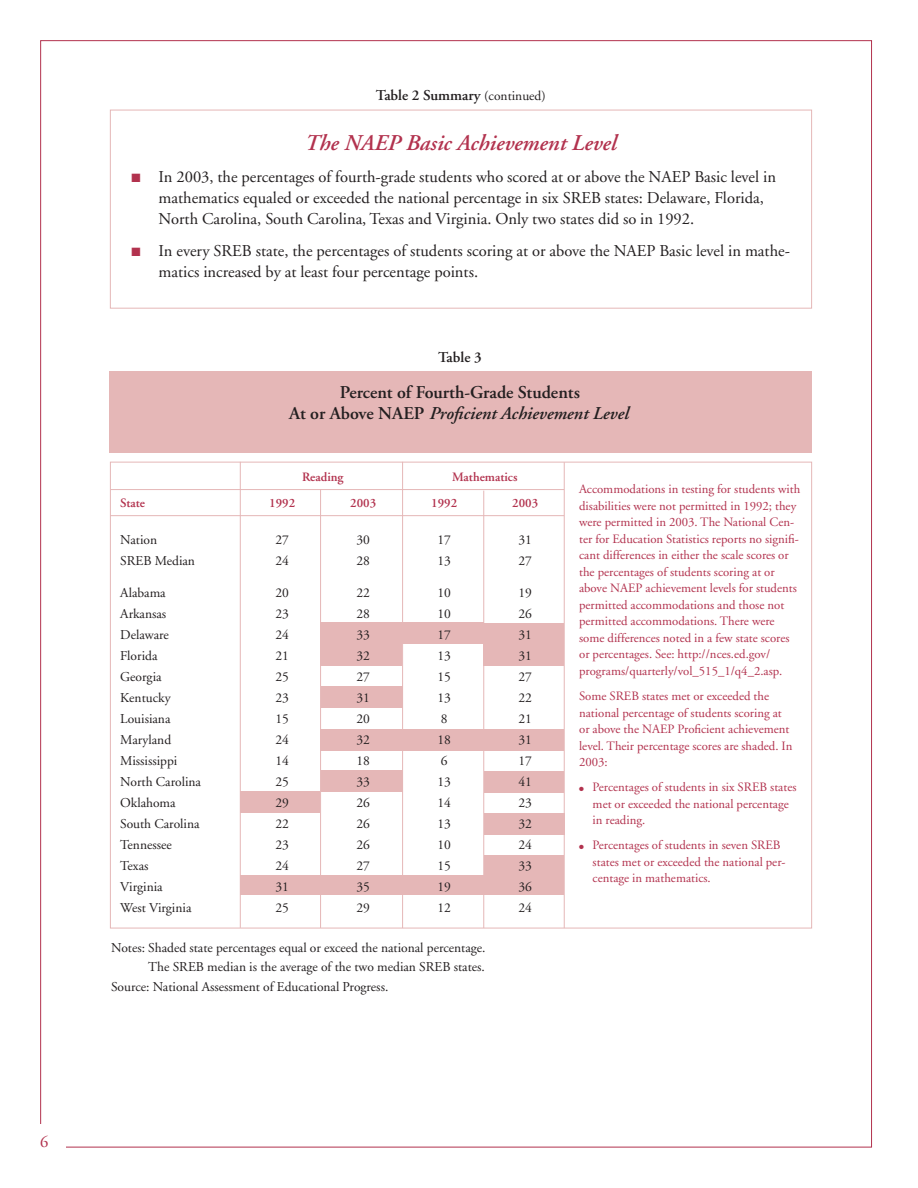
<style>
.page{position:relative;width:918px;height:1188px;background:#fff}
.page>*{position:absolute;margin:0;border:0;box-sizing:border-box;transform-origin:0 0}
.t1{font:italic 600 22.5px "Adobe Garamond";color:#b2324e}
.t2{font:600 18px/21px "Adobe Garamond";color:#231f20;text-align:center}
.t3{font:16.5px/21px "Adobe Garamond";color:#231f20}
.t4{font:16.5px "Adobe Garamond";color:#b2324e}
.t5{font:600 15px "Adobe Garamond";color:#231f20}
.t6{font:13.5px "Adobe Garamond";color:#231f20}
.t7{font:12.75px/16.5px "Adobe Garamond";color:#b2324e}
.t8{font:600 12.75px "Adobe Garamond";color:#b2324e}
.s1{font-weight:400;font-size:13.5px}
.s2{color:#b2324e}
.s3{font-style:italic}
</style>
<div class="page">
<div style="left:241px;top:875px;width:323px;height:20px;background:#e5b7b7"></div>
<div style="left:321px;top:687px;width:81px;height:21px;background:#e5b7b7"></div>
<div style="left:321px;top:622px;width:81px;height:44px;background:#e5b7b7"></div>
<div style="left:484px;top:623px;width:80px;height:42px;background:#e5b7b7"></div>
<div style="left:321px;top:729px;width:243px;height:21px;background:#e5b7b7"></div>
<div style="left:321px;top:771px;width:81px;height:21px;background:#e5b7b7"></div>
<div style="left:240px;top:792px;width:80px;height:21px;background:#e5b7b7"></div>
<div style="left:484px;top:813px;width:80px;height:21px;background:#e5b7b7"></div>
<div style="left:484px;top:855px;width:80px;height:21px;background:#e5b7b7"></div>
<div style="left:402px;top:623px;width:82px;height:21px;background:#e5b7b7"></div>
<div style="left:484px;top:772px;width:80px;height:21px;background:#e5b7b7"></div>
<div style="left:109px;top:372px;width:702px;height:81px;background:#e5b7b7"></div>
<hr style="left:110px;top:489px;width:454px;height:1px;background:#e5b7b7">
<hr style="left:564px;top:462px;width:1px;height:466px;background:#e5b7b7">
<hr style="left:110px;top:515px;width:454px;height:1px;background:#e5b7b7">
<hr style="left:483px;top:491px;width:1px;height:437px;background:#e5b7b7">
<hr style="left:402px;top:462px;width:1px;height:466px;background:#e5b7b7">
<hr style="left:320px;top:489px;width:1px;height:439px;background:#e5b7b7">
<hr style="left:240px;top:462px;width:1px;height:466px;background:#e5b7b7">
<div style="left:110px;top:110px;width:702px;height:199px;border:1px solid #e5b7b7"></div>
<p class="t4" style="left:40px;top:1136px;width:10px">6</p>
<p class="t5" style="left:376px;top:89px;width:172px">Table 2 Summary <span class="s1">(continued)</span></p>
<h1 class="t1" style="left:304px;top:134px;width:313px">The NAEP Basic Achievement Level</h1>
<p class="t3" style="left:159px;top:168px;width:619px;text-indent:-27px"><span class="s2">■</span> In 2003, the percentages of fourth-grade students who scored at or above the NAEP Basic level in mathematics equaled or exceeded the national percentage in six SREB states: Delaware, Florida,<br>North Carolina, South Carolina, Texas and Virginia. Only two states did so in 1992.</p>
<p class="t3" style="left:159px;top:242px;width:633px;text-indent:-27px"><span class="s2">■</span> In every SREB state, the percentages of students scoring at or above the NAEP Basic level in mathe&shy;matics increased by at least four percentage points.</p>
<p class="t5" style="left:438px;top:351px;width:45px">Table 3</p>
<h2 class="t2" style="left:289px;top:383px;width:341px">Percent of Fourth-Grade Students<br>At or Above NAEP <span class="s3">Proficient Achievement Level</span></h2>
<p class="t8" style="left:302px;top:472px;width:43px">Reading</p>
<p class="t8" style="left:452px;top:472px;width:67px">Mathematics</p>
<p class="t8" style="left:120px;top:498px;width:26px">State</p>
<p class="t8" style="left:269px;top:498px;width:27px">1992</p>
<p class="t8" style="left:350px;top:498px;width:27px">2003</p>
<p class="t8" style="left:431px;top:498px;width:27px">1992</p>
<p class="t8" style="left:512px;top:498px;width:27px">2003</p>
<p class="t6" style="left:120px;top:534px;width:38px">Nation</p>
<p class="t6" style="left:276px;top:534px;width:15px">27</p>
<p class="t6" style="left:357px;top:534px;width:15px">30</p>
<p class="t6" style="left:438px;top:534px;width:15px">17</p>
<p class="t6" style="left:519px;top:534px;width:15px">31</p>
<p class="t6" style="left:120px;top:555px;width:76px">SREB Median</p>
<p class="t6" style="left:276px;top:555px;width:15px">24</p>
<p class="t6" style="left:357px;top:555px;width:15px">28</p>
<p class="t6" style="left:438px;top:555px;width:15px">13</p>
<p class="t6" style="left:519px;top:555px;width:15px">27</p>
<p class="t6" style="left:120px;top:587px;width:47px">Alabama</p>
<p class="t6" style="left:276px;top:587px;width:15px">20</p>
<p class="t6" style="left:357px;top:587px;width:15px">22</p>
<p class="t6" style="left:438px;top:587px;width:15px">10</p>
<p class="t6" style="left:519px;top:587px;width:15px">19</p>
<p class="t6" style="left:120px;top:608px;width:48px">Arkansas</p>
<p class="t6" style="left:276px;top:608px;width:15px">23</p>
<p class="t6" style="left:357px;top:608px;width:15px">28</p>
<p class="t6" style="left:438px;top:608px;width:15px">10</p>
<p class="t6" style="left:519px;top:608px;width:15px">26</p>
<p class="t6" style="left:120px;top:629px;width:50px">Delaware</p>
<p class="t6" style="left:276px;top:629px;width:15px">24</p>
<p class="t6" style="left:357px;top:629px;width:15px">33</p>
<p class="t6" style="left:438px;top:629px;width:15px">17</p>
<p class="t6" style="left:519px;top:629px;width:15px">31</p>
<p class="t6" style="left:120px;top:650px;width:39px">Florida</p>
<p class="t6" style="left:276px;top:650px;width:15px">21</p>
<p class="t6" style="left:357px;top:650px;width:15px">32</p>
<p class="t6" style="left:438px;top:650px;width:15px">13</p>
<p class="t6" style="left:519px;top:650px;width:15px">31</p>
<p class="t6" style="left:120px;top:671px;width:43px">Georgia</p>
<p class="t6" style="left:276px;top:671px;width:15px">25</p>
<p class="t6" style="left:357px;top:671px;width:15px">27</p>
<p class="t6" style="left:438px;top:671px;width:15px">15</p>
<p class="t6" style="left:519px;top:671px;width:15px">27</p>
<p class="t6" style="left:120px;top:692px;width:52px">Kentucky</p>
<p class="t6" style="left:276px;top:692px;width:15px">23</p>
<p class="t6" style="left:357px;top:692px;width:15px">31</p>
<p class="t6" style="left:438px;top:692px;width:15px">13</p>
<p class="t6" style="left:519px;top:692px;width:15px">22</p>
<p class="t6" style="left:120px;top:713px;width:52px">Louisiana</p>
<p class="t6" style="left:276px;top:713px;width:15px">15</p>
<p class="t6" style="left:357px;top:713px;width:15px">20</p>
<p class="t6" style="left:441px;top:713px;width:8px">8</p>
<p class="t6" style="left:519px;top:713px;width:15px">21</p>
<p class="t6" style="left:120px;top:734px;width:52px">Maryland</p>
<p class="t6" style="left:276px;top:734px;width:15px">24</p>
<p class="t6" style="left:357px;top:734px;width:15px">32</p>
<p class="t6" style="left:438px;top:734px;width:15px">18</p>
<p class="t6" style="left:519px;top:734px;width:15px">31</p>
<p class="t6" style="left:120px;top:755px;width:59px">Mississippi</p>
<p class="t6" style="left:276px;top:755px;width:15px">14</p>
<p class="t6" style="left:357px;top:755px;width:15px">18</p>
<p class="t6" style="left:441px;top:755px;width:8px">6</p>
<p class="t6" style="left:519px;top:755px;width:15px">17</p>
<p class="t6" style="left:120px;top:776px;width:82px">North Carolina</p>
<p class="t6" style="left:276px;top:776px;width:15px">25</p>
<p class="t6" style="left:357px;top:776px;width:15px">33</p>
<p class="t6" style="left:438px;top:776px;width:15px">13</p>
<p class="t6" style="left:519px;top:776px;width:15px">41</p>
<p class="t6" style="left:120px;top:797px;width:57px">Oklahoma</p>
<p class="t6" style="left:276px;top:797px;width:15px">29</p>
<p class="t6" style="left:357px;top:797px;width:15px">26</p>
<p class="t6" style="left:438px;top:797px;width:15px">14</p>
<p class="t6" style="left:519px;top:797px;width:15px">23</p>
<p class="t6" style="left:120px;top:818px;width:81px">South Carolina</p>
<p class="t6" style="left:276px;top:818px;width:15px">22</p>
<p class="t6" style="left:357px;top:818px;width:15px">26</p>
<p class="t6" style="left:438px;top:818px;width:15px">13</p>
<p class="t6" style="left:519px;top:818px;width:15px">32</p>
<p class="t6" style="left:120px;top:839px;width:53px">Tennessee</p>
<p class="t6" style="left:276px;top:839px;width:15px">23</p>
<p class="t6" style="left:357px;top:839px;width:15px">26</p>
<p class="t6" style="left:438px;top:839px;width:15px">10</p>
<p class="t6" style="left:519px;top:839px;width:15px">24</p>
<p class="t6" style="left:120px;top:860px;width:30px">Texas</p>
<p class="t6" style="left:276px;top:860px;width:15px">24</p>
<p class="t6" style="left:357px;top:860px;width:15px">27</p>
<p class="t6" style="left:438px;top:860px;width:15px">15</p>
<p class="t6" style="left:519px;top:860px;width:15px">33</p>
<p class="t6" style="left:120px;top:881px;width:44px">Virginia</p>
<p class="t6" style="left:276px;top:881px;width:15px">31</p>
<p class="t6" style="left:357px;top:881px;width:15px">35</p>
<p class="t6" style="left:438px;top:881px;width:15px">19</p>
<p class="t6" style="left:519px;top:881px;width:15px">36</p>
<p class="t6" style="left:120px;top:902px;width:73px">West Virginia</p>
<p class="t6" style="left:276px;top:902px;width:15px">25</p>
<p class="t6" style="left:357px;top:902px;width:15px">29</p>
<p class="t6" style="left:438px;top:902px;width:15px">12</p>
<p class="t6" style="left:519px;top:902px;width:15px">24</p>
<p class="t6" style="left:111px;top:942px;width:376px">Notes: Shaded state percentages equal or exceed the national percentage.</p>
<p class="t6" style="left:148px;top:962px;width:338px">The SREB median is the average of the two median SREB states.</p>
<p class="t6" style="left:111px;top:981px;width:279px">Source: National Assessment of Educational Progress.</p>
<p class="t7" style="left:579px;top:482px;width:223px">Accommodations in testing for students with disabilities were not permitted in 1992; they were permitted in 2003. The National Cen&shy;ter for Education Statistics reports no signifi&shy;cant differences in either the scale scores or the percentages of students scoring at or above NAEP achievement levels for students permitted accommodations and those not permitted accommodations. There were some differences noted in a few state scores or percentages. See: http://nces.ed.gov/ programs/quarterly/vol_515_1/q4_2.asp.</p>
<p class="t7" style="left:579px;top:689px;width:215px">Some SREB states met or exceeded the national percentage of students scoring at or above the NAEP Proficient achievement level. Their percentage scores are shaded. In 2003:</p>
<p class="t7" style="left:593px;top:780px;width:205px;text-indent:-14px">● Percentages of students in six SREB states met or exceeded the national percentage in reading.</p>
<p class="t7" style="left:593px;top:838px;width:195px;text-indent:-14px">● Percentages of students in seven SREB states met or exceeded the national per&shy;centage in mathematics.</p>
</div>
